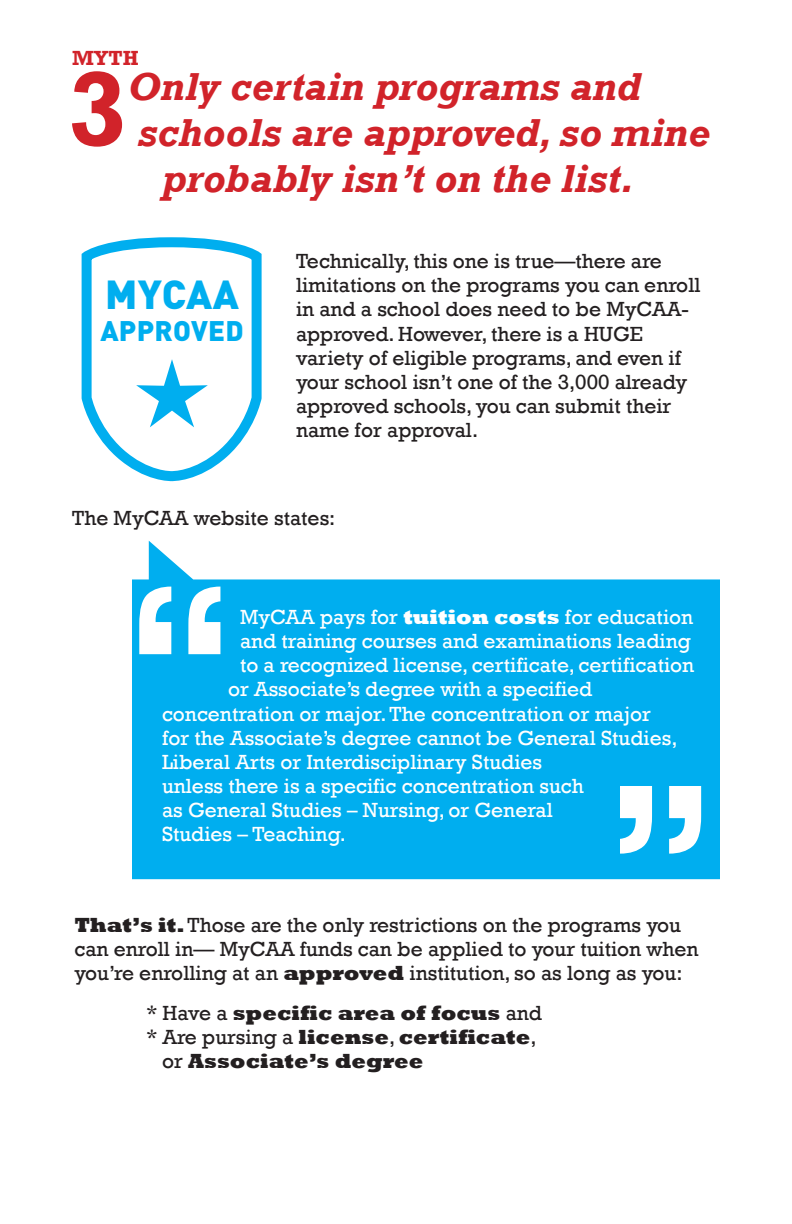
<style>
.page{position:relative;width:792px;height:1224px;background:#fff}
.page>*{position:absolute;margin:0;border:0;box-sizing:border-box;transform-origin:0 0}
.Sub_Subhead{font:700 107.8px "Rockwell";color:#d1232a}
.Sub_Subhead-2{font:italic 700 40px "Rockwell";color:#d1232a}
.Subhead{font:900 40px "DIN Pro";letter-spacing:.005em;color:#00aeef}
.Subhead-2{font:900 28px "DIN Pro";letter-spacing:.01em;color:#00aeef}
.t1{font:21px/24.2px "Rockwell";color:#231f20}
.t2{font:21px "Rockwell";color:#fff}
.t3{font:800 21px/24.2px "Rockwell";color:#231f20}
.t4{font:700 21px "Rockwell";color:#d1232a}
.s1{font-weight:800}
.s2{font-weight:400}
</style>
<div class="page">
<svg style="left:81px;top:237px;width:181px;height:245px"></svg>
<svg style="left:132px;top:541px;width:588px;height:338px;background:#1db7f0"></svg>
<svg style="left:136px;top:359px;width:72px;height:68px"></svg>
<svg style="left:139px;top:587px;width:81px;height:67px"></svg>
<svg style="left:620px;top:786px;width:81px;height:68px"></svg>
<p class="t4" style="left:72px;top:45px;width:68px">MYTH</p>
<p class="Sub_Subhead" style="left:68px;top:44px;width:61px">3</p>
<p class="Sub_Subhead-2" style="left:128px;top:63px;width:515px">Only certain programs and</p>
<p class="Sub_Subhead-2" style="left:138px;top:109px;width:574px">schools are approved, so mine</p>
<p class="Sub_Subhead-2" style="left:162px;top:155px;width:474px">probably isn’t on the list.</p>
<p class="Subhead" style="left:105px;top:267px;width:135px">MYCAA</p>
<p class="Subhead-2" style="left:100px;top:312px;width:145px">APPROVED</p>
<p class="t1" style="left:296px;top:249px;width:406px">Technically, this one is true—there are limitations on the programs you can enroll in and a school does need to be MyCAA&shy;approved. However, there is a HUGE variety of eligible programs, and even if your school isn’t one of the 3,000 already approved schools, you can submit their name for approval.</p>
<p class="t1" style="left:72px;top:506px;width:265px">The MyCAA website states:</p>
<p class="t2" style="left:240px;top:605px;width:455px">MyCAA pays for <span class="s1">tuition costs</span> for education</p>
<p class="t2" style="left:240px;top:629px;width:452px">and training courses and examinations leading</p>
<p class="t2" style="left:240px;top:653px;width:456px">to a recognized license, certificate, certification</p>
<p class="t2" style="left:228px;top:677px;width:366px">or Associate’s degree with a specified</p>
<p class="t2" style="left:162px;top:701px;width:490px">concentration or major. The concentration or major</p>
<p class="t2" style="left:162px;top:726px;width:517px">for the Associate’s degree cannot be General Studies,</p>
<p class="t2" style="left:162px;top:750px;width:382px">Liberal Arts or Interdisciplinary Studies</p>
<p class="t2" style="left:162px;top:774px;width:423px">unless there is a specific concentration such</p>
<p class="t2" style="left:162px;top:798px;width:392px">as General Studies – Nursing, or General</p>
<p class="t2" style="left:162px;top:822px;width:186px">Studies – Teaching.</p>
<p class="t1" style="left:74px;top:913px;width:626px"><span class="s1">That’s it.</span> Those are the only restrictions on the programs you can enroll in— MyCAA funds can be applied to your tuition when you’re enrolling at an <span class="s1">approved</span> institution, so as long as you:</p>
<p class="t3" style="left:146px;top:1001px;width:397px"><span class="s2">* Have a</span> specific area of focus <span class="s2">and</span></p>
<p class="t3" style="left:162px;top:1025px;width:376px;text-indent:-16px"><span class="s2">* Are pursing a</span> license<span class="s2">,</span> certificate<span class="s2">, or</span> Associate’s degree</p>
</div>
